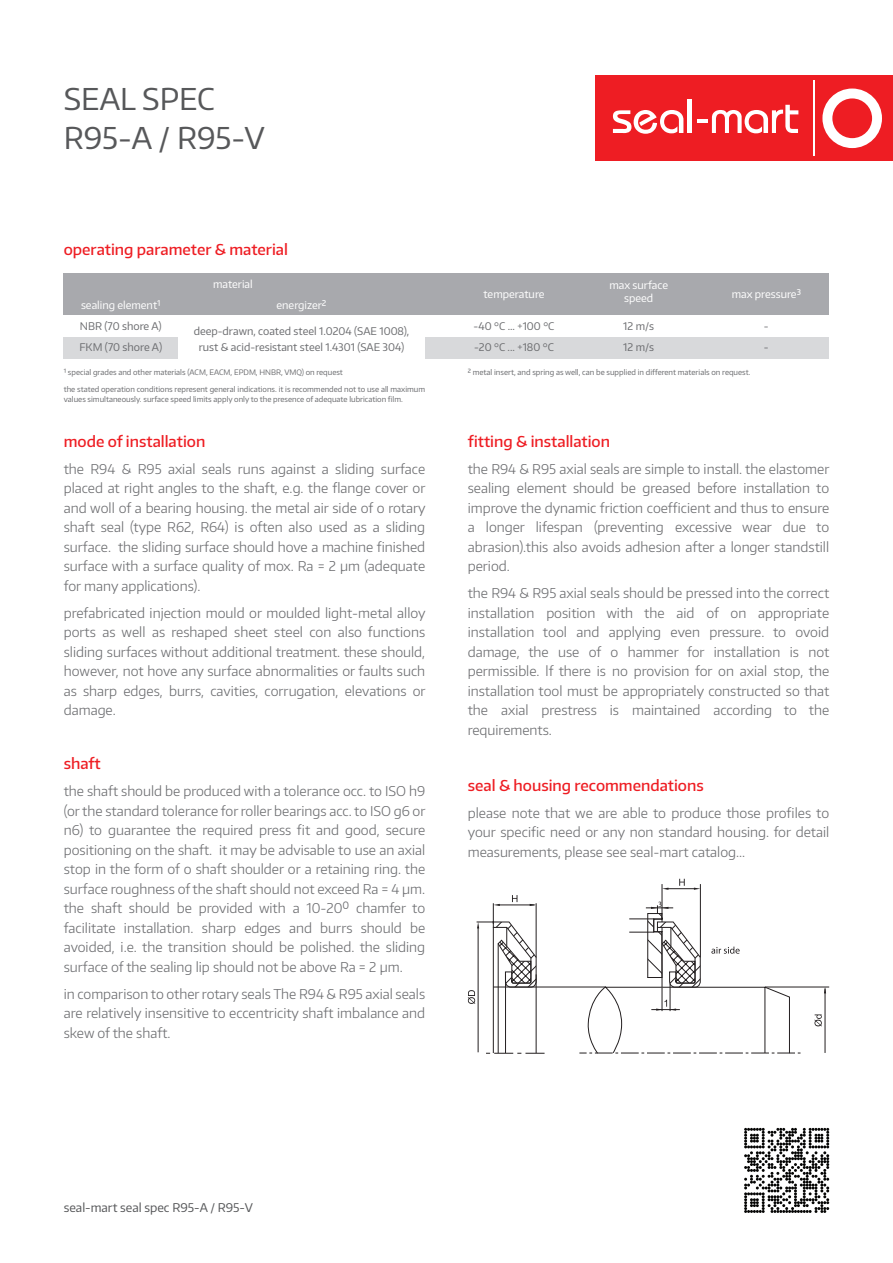
<style>
.page{position:relative;width:893px;height:1263px;background:#fff}
.page>*{position:absolute;margin:0;border:0;box-sizing:border-box;transform-origin:0 0}
.t1{font:30px/39px "Encode Sans";color:#57585a}
.t2{font:500 15px "Encode Sans";color:#ee1d23}
.t3{font:300 13.5px/19.5px "Encode Sans";color:#6c6d70;text-align:justify}
.t4{font:12px "Encode Sans";color:#57585a}
.t5{font:10.5px/16.5px "Encode Sans";color:#6c6d70;text-align:center}
.t6{font:10.5px/12.6px "Encode Sans";color:#fff;text-align:center}
.t7{font:7.5px/10.5px "Encode Sans";color:#6c6d70}
</style>
<div class="page">
<div style="left:595px;top:76px;width:298px;height:85px;background:#ee1d23"></div>
<div style="left:822px;top:89px;width:60px;height:59px;background:#fff;border-radius:50%"></div>
<div style="left:832px;top:98px;width:40px;height:40px;background:#ee1d23;border-radius:50%"></div>
<svg style="left:613px;top:110px;width:70px;height:24px"></svg>
<hr style="left:687px;top:100px;width:4px;height:33px;background:#fff">
<svg style="left:697px;top:105px;width:101px;height:28px"></svg>
<hr style="left:813px;top:81px;width:2px;height:75px;background:#fff">
<svg style="left:744px;top:1128px;width:85px;height:85px"></svg>
<div style="left:64px;top:273px;width:765px;height:43px;background:#a8a9ad"></div>
<div style="left:425px;top:337px;width:404px;height:21px;background:#d8d9db"></div>
<div style="left:64px;top:337px;width:114px;height:21px;background:#d8d9db"></div>
<hr style="left:493px;top:987px;width:112px;height:1px;background:#231f20">
<hr style="left:765px;top:987px;width:64px;height:1px;background:#231f20">
<hr style="left:662px;top:884px;width:1px;height:30px;background:#231f20">
<hr style="left:700px;top:884px;width:1px;height:73px;background:#231f20">
<svg style="left:814px;top:1014px;width:8px;height:12px"></svg>
<svg style="left:662px;top:879px;width:38px;height:11px"></svg>
<hr style="left:825px;top:988px;width:1px;height:65px;background:#231f20">
<svg style="left:579px;top:902px;width:221px;height:152px"></svg>
<hr style="left:493px;top:927px;width:1px;height:126px;background:#231f20">
<hr style="left:498px;top:944px;width:1px;height:109px;background:#231f20">
<hr style="left:505px;top:974px;width:1px;height:79px;background:#231f20">
<hr style="left:536px;top:974px;width:1px;height:79px;background:#231f20">
<svg style="left:486px;top:1053px;width:59px;height:1px"></svg>
<hr style="left:478px;top:927px;width:1px;height:125px;background:#231f20">
<svg style="left:468px;top:895px;width:69px;height:109px"></svg>
<h1 class="t1" style="left:64px;top:79px;width:202px">SEAL SPEC<br>R95-A / R95-V</h1>
<p class="t2" style="left:64px;top:239px;width:226px">operating parameter &amp; material</p>
<p class="t6" style="left:213px;top:277px;width:41px">material</p>
<p class="t6" style="left:609px;top:279px;width:60px">max surface speed</p>
<p class="t6" style="left:732px;top:288px;width:71px">max pressure³</p>
<p class="t6" style="left:483px;top:288px;width:63px">temperature</p>
<p class="t5" style="left:474px;top:318px;width:82px">-40 °C ... +100 °C</p>
<p class="t5" style="left:623px;top:318px;width:32px">12 m/s</p>
<p class="t5" style="left:474px;top:339px;width:81px">-20 °C ... +180 °C</p>
<p class="t5" style="left:623px;top:339px;width:32px">12 m/s</p>
<p class="t6" style="left:277px;top:298px;width:51px">energizer²</p>
<p class="t5" style="left:194px;top:322px;width:217px">deep-drawn, coated steel 1.0204 (SAE 1008), rust &amp; acid-resistant steel 1.4301 (SAE 304)</p>
<p class="t7" style="left:64px;top:383px;width:363px">the stated operation conditions represent general indications. it is recommended not to use all maximum values simultaneously. surface speed limits apply only to the presence of adequate lubrication film.</p>
<p class="t6" style="left:81px;top:298px;width:81px">sealing element¹</p>
<p class="t5" style="left:80px;top:318px;width:83px">NBR (70 shore A)</p>
<p class="t5" style="left:764px;top:318px;width:6px">-</p>
<p class="t5" style="left:79px;top:339px;width:84px">FKM (70 shore A)</p>
<p class="t5" style="left:764px;top:339px;width:6px">-</p>
<p class="t7" style="left:64px;top:367px;width:281px">¹ special grades and other materials (ACM, EACM, EPDM, HNBR, VMQ) on request</p>
<p class="t7" style="left:468px;top:367px;width:284px">² metal insert, and spring as well, can be supplied in different materials on request.</p>
<p class="t2" style="left:64px;top:431px;width:143px">mode of installation</p>
<p class="t3" style="left:64px;top:458px;width:363px">the R94 &amp; R95 axial seals runs against a sliding surface placed at right angles to the shaft, e.g. the flange cover or and woll of a bearing housing. the metal air side of o rotary shaft seal (type R62, R64) is often also used as a sliding surface. the sliding surface should hove a machine finished surface with a surface quality of mox. Ra = 2 μm (adequate for many applications).</p>
<p class="t3" style="left:64px;top:602px;width:363px">prefabricated injection mould or moulded light-metal alloy ports as well as reshaped sheet steel con also functions sliding surfaces without additional treatment. these should, however, not hove any surface abnormalities or faults such as sharp edges, burrs, cavities, corrugation, elevations or damage.</p>
<p class="t2" style="left:64px;top:754px;width:39px">shaft</p>
<p class="t3" style="left:64px;top:781px;width:363px">the shaft should be produced with a tolerance occ. to ISO h9 (or the standard tolerance for roller bearings acc. to ISO g6 or n6) to guarantee the required press fit and good, secure positioning on the shaft. it may be advisable to use an axial stop in the form of o shaft shoulder or a retaining ring. the surface roughness of the shaft should not exceed Ra = 4 μm. the shaft should be provided with a 10-20⁰ chamfer to facilitate installation. sharp edges and burrs should be avoided, i.e. the transition should be polished. the sliding surface of the sealing lip should not be above Ra = 2 μm.</p>
<p class="t3" style="left:64px;top:983px;width:363px">in comparison to other rotary seals The R94 &amp; R95 axial seals are relatively insensitive to eccentricity shaft imbalance and skew of the shaft.</p>
<p class="t2" style="left:468px;top:431px;width:144px">fitting &amp; installation</p>
<p class="t3" style="left:468px;top:458px;width:363px">the R94 &amp; R95 axial seals are simple to install. the elastomer sealing element should be greased before installation to improve the dynamic friction coefficient and thus to ensure a longer lifespan (preventing excessive wear due to abrasion).this also avoids adhesion after a longer standstill period.</p>
<p class="t3" style="left:468px;top:583px;width:363px">the R94 &amp; R95 axial seals should be pressed into the correct installation position with the aid of on appropriate installation tool and applying even pressure. to ovoid damage, the use of o hammer for installation is not permissible. lf there is no provision for on axial stop, the installation tool must be appropriately constructed so that the axial prestress is maintained according to the requirements.</p>
<p class="t2" style="left:468px;top:775px;width:237px">seal &amp; housing recommendations</p>
<p class="t3" style="left:468px;top:802px;width:363px">please note that we are able to produce those profiles to your specific need or any non standard housing. for detail measurements, please see seal-mart catalog...</p>
<p class="t4" style="left:64px;top:1200px;width:191px">seal-mart seal spec R95-A / R95-V</p>
</div>
